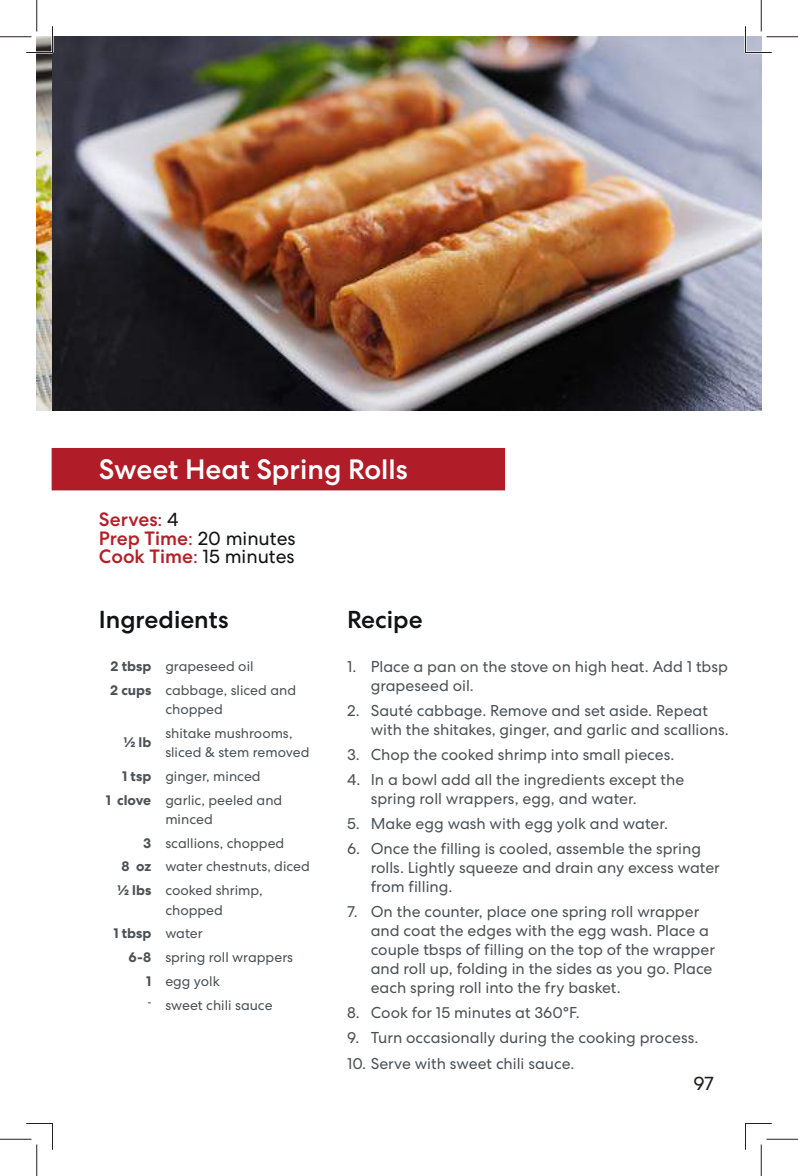
<style>
.page{position:relative;width:798px;height:1176px;background:#fff}
.page>*{position:absolute;margin:0;border:0;box-sizing:border-box;transform-origin:0 0}
.t1{font:500 28px "Centra No 2";color:#fff}
.t2{font:500 24.5px "Centra No 2";color:#111213}
.t3{font:500 19.25px/36.8px "Centra No 2";letter-spacing:.005em;color:#b41f27}
.t4{font:19.25px "Centra No 2";color:#111213}
.t5{font:19.25px "Centra No 2";color:#241f1f}
.t6{font:15.75px/18.9px "Centra No 2";color:#4c5156}
.t7{font:14px/23.8px "Centra No 2";color:#4b5156}
.t8{font:700 14px "Centra No 2";color:#4b5156}
.s1{font-weight:400}
.s2{font-weight:400;color:#111213}
.s3{font-weight:500;color:#b41f27}
.s4{color:#b41f27}
.s5{font-weight:700}
</style>
<div class="page">
<img style="left:37px;top:54px;width:15px;height:357px">
<div style="left:52px;top:448px;width:453px;height:42px;background:#b01d28"></div>
<img style="left:52px;top:37px;width:709px;height:374px">
<hr style="left:746px;top:51px;width:26px;height:3px;background:#fff">
<hr style="left:51px;top:26px;width:3px;height:26px;background:#fff">
<hr style="left:744px;top:26px;width:3px;height:26px;background:#fff">
<svg style="left:26px;top:26px;width:27px;height:27px"></svg>
<svg style="left:26px;top:1123px;width:27px;height:27px"></svg>
<svg style="left:745px;top:26px;width:27px;height:27px"></svg>
<svg style="left:745px;top:1123px;width:27px;height:27px"></svg>
<hr style="left:0;top:36px;width:32px;height:2px;background:#fff">
<hr style="left:766px;top:36px;width:32px;height:2px;background:#fff">
<hr style="left:0;top:1138px;width:32px;height:2px;background:#fff">
<hr style="left:766px;top:1138px;width:32px;height:2px;background:#fff">
<hr style="left:36px;top:0;width:2px;height:32px;background:#fff">
<hr style="left:36px;top:1144px;width:2px;height:32px;background:#fff">
<hr style="left:760px;top:0;width:2px;height:32px;background:#fff">
<hr style="left:760px;top:1144px;width:2px;height:32px;background:#fff">
<hr style="left:0;top:36px;width:32px;height:1px;background:#241f1f">
<hr style="left:766px;top:36px;width:32px;height:1px;background:#241f1f">
<hr style="left:0;top:1139px;width:32px;height:1px;background:#241f1f">
<hr style="left:766px;top:1139px;width:32px;height:1px;background:#241f1f">
<hr style="left:36px;top:0;width:1px;height:32px;background:#241f1f">
<hr style="left:36px;top:1144px;width:1px;height:32px;background:#241f1f">
<hr style="left:761px;top:0;width:1px;height:32px;background:#241f1f">
<hr style="left:761px;top:1144px;width:1px;height:32px;background:#241f1f">
<h1 class="t1" style="left:99px;top:453px;width:310px">Sweet Heat Spring Rolls</h1>
<p class="t3" style="left:99px;top:501px;width:197px">Serves<span class="s1">:</span> <span class="s2">4<br></span>Cook Time<span class="s1">:</span> <span class="s2">15 minutes</span></p>
<p class="t4" style="left:99px;top:528px;width:198px"><span class="s3">Prep Time</span><span class="s4">:</span> 20 minutes</p>
<h2 class="t2" style="left:99px;top:605px;width:131px">Ingredients</h2>
<p class="t7" style="left:110px;top:654px;width:188px"><span class="s5">2 tbsp</span> grapeseed oil<br><span class="s5">2 cups</span> cabbage, sliced and</p>
<p class="t7" style="left:165px;top:697px;width:59px">chopped</p>
<p class="t8" style="left:124px;top:734px;width:29px">1/2 lb</p>
<p class="t7" style="left:165px;top:723px;width:146px;line-height:19.2px">shitake mushrooms, sliced &amp; stem removed</p>
<p class="t7" style="left:106px;top:764px;width:178px;text-align:center"><span class="s5">1 tsp</span> ginger, minced<br><span class="s5">1 clove</span> garlic, peeled and</p>
<p class="t7" style="left:165px;top:807px;width:49px">minced</p>
<p class="t7" style="left:143px;top:831px;width:143px"><span class="s5">3</span> scallions, chopped</p>
<p class="t7" style="left:122px;top:855px;width:190px"><span class="s5">8 oz</span> water chestnuts, diced</p>
<p class="t7" style="left:118px;top:879px;width:147px"><span class="s5">1/2 lbs</span> cooked shrimp,</p>
<p class="t7" style="left:113px;top:898px;width:111px;text-indent:52px">chopped<br><span class="s5">1 tbsp</span> water</p>
<p class="t7" style="left:146px;top:945px;width:149px;text-indent:-17px"><span class="s5">6-8</span> spring roll wrappers<br><span class="s5">1</span> egg yolk</p>
<p class="t7" style="left:148px;top:993px;width:126px"><sup>-</sup> sweet chili sauce</p>
<h2 class="t2" style="left:347px;top:605px;width:77px">Recipe</h2>
<p class="t6" style="left:371px;top:657px;width:359px;text-indent:-24px">1. Place a pan on the stove on high heat. Add 1 tbsp grapeseed oil.</p>
<p class="t6" style="left:371px;top:701px;width:360px;text-indent:-24px">2. Sauté cabbage. Remove and set aside. Repeat with the shitakes, ginger, and garlic and scallions.</p>
<p class="t6" style="left:347px;top:745px;width:329px">3. Chop the cooked shrimp into small pieces.</p>
<p class="t6" style="left:371px;top:770px;width:315px;text-indent:-24px">4. In a bowl add all the ingredients except the spring roll wrappers, egg, and water.</p>
<p class="t6" style="left:347px;top:814px;width:322px">5. Make egg wash with egg yolk and water.</p>
<p class="t6" style="left:371px;top:839px;width:351px;text-indent:-24px">6. Once the filling is cooled, assemble the spring rolls. Lightly squeeze and drain any excess water from filling.</p>
<p class="t6" style="left:371px;top:902px;width:346px;text-indent:-24px">7. On the counter, place one spring roll wrapper and coat the edges with the egg wash. Place a couple tbsps of filling on the top of the wrapper and roll up, folding in the sides as you go. Place each spring roll into the fry basket.</p>
<p class="t6" style="left:347px;top:1003px;width:234px">8. Cook for 15 minutes at 360°F.</p>
<p class="t6" style="left:347px;top:1028px;width:353px">9. Turn occasionally during the cooking process.</p>
<p class="t6" style="left:347px;top:1054px;width:229px">10. Serve with sweet chili sauce.</p>
<p class="t5" style="left:693px;top:1072px;width:22px">97</p>
</div>
